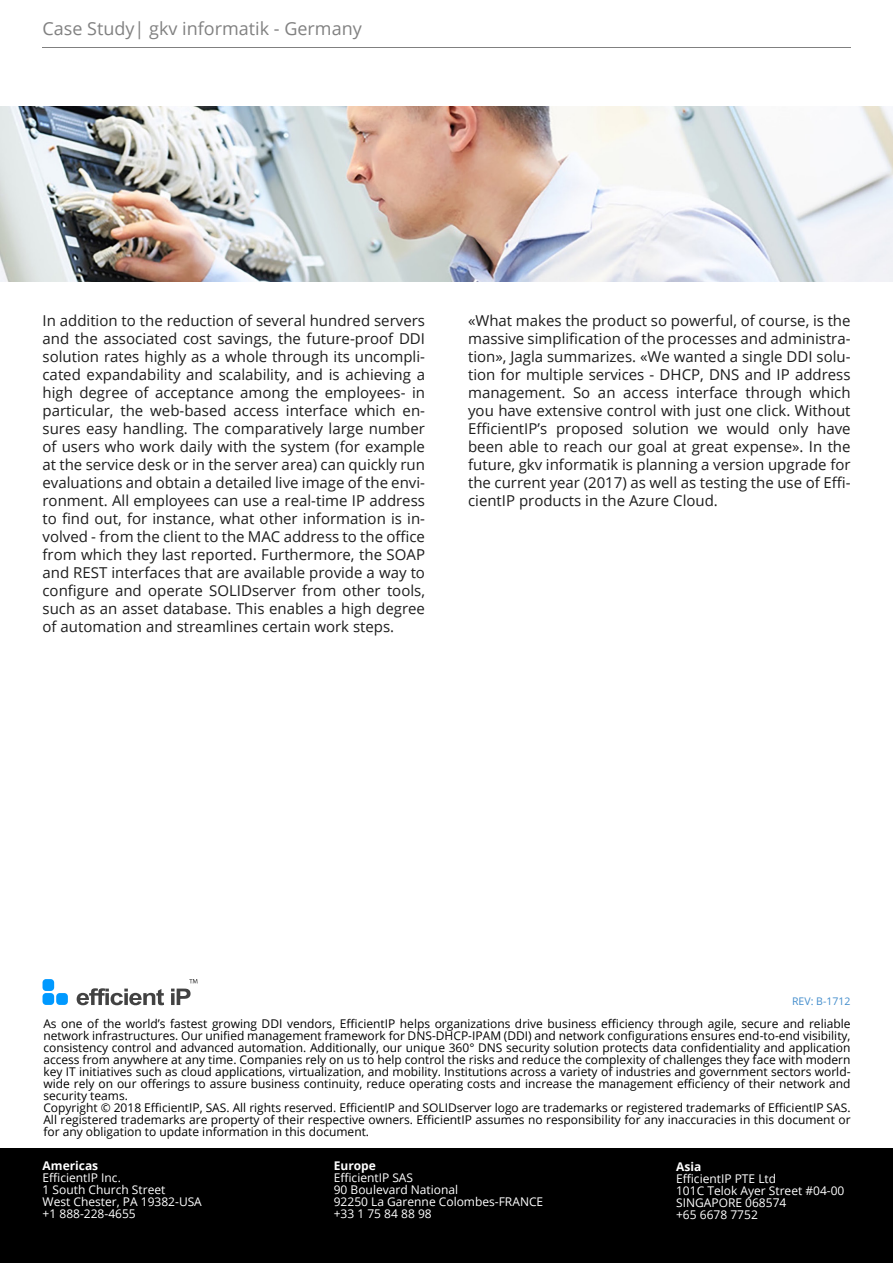
<style>
.page{position:relative;width:893px;height:1263px;background:#fff}
.page>*{position:absolute;margin:0;border:0;box-sizing:border-box;transform-origin:0 0}
.t1{font:18px "Open Sans";color:#818181}
.Body{font:15px/18px "Open Sans";color:#1d1d1d;text-align:justify}
.t2{font:12px/12px "Open Sans";color:#010101}
.t3{font:12px/12px "Open Sans";color:#fff}
.t4{font:700 12px "Open Sans";color:#fff}
.HeaderTitle1{font:10.5px "Open Sans";color:#438dcc}
</style>
<div class="page">
<div style="left:0;top:1148px;width:893px;height:115px;background:#000"></div>
<div style="left:43px;top:993px;width:11px;height:12px;background:#09f;border-radius:4px"></div>
<div style="left:43px;top:979px;width:11px;height:12px;background:#09f;border-radius:4px"></div>
<div style="left:56px;top:993px;width:12px;height:12px;background:#09f;border-radius:4px"></div>
<svg style="left:77px;top:988px;width:87px;height:17px"></svg>
<svg style="left:171px;top:979px;width:27px;height:26px"></svg>
<hr style="left:43px;top:47px;width:807px;height:1px;background:#808080">
<img style="left:0;top:106px;width:893px;height:176px">
<p class="t1" style="left:42px;top:16px;width:321px">Case Study| gkv informatik - Germany</p>
<p class="Body" style="left:43px;top:311px;width:384px">In addition to the reduction of several hundred servers and the associated cost savings, the future-proof DDI solution rates highly as a whole through its uncompli&shy;cated expandability and scalability, and is achieving a high degree of acceptance among the employees- in particular, the web-based access interface which en&shy;sures easy handling. The comparatively large number of users who work daily with the system (for example at the service desk or in the server area) can quickly run evaluations and obtain a detailed live image of the envi&shy;ronment. All employees can use a real-time IP address to find out, for instance, what other information is in&shy;volved - from the client to the MAC address to the office from which they last reported. Furthermore, the SOAP and REST interfaces that are available provide a way to configure and operate SOLIDserver from other tools, such as an asset database. This enables a high degree of automation and streamlines certain work steps.</p>
<p class="Body" style="left:468px;top:311px;width:384px">«What makes the product so powerful, of course, is the massive simplification of the processes and administra&shy;tion», Jagla summarizes. «We wanted a single DDI solu&shy;tion for multiple services - DHCP, DNS and IP address management. So an access interface through which you have extensive control with just one click. Without EfficientIP’s proposed solution we would only have been able to reach our goal at great expense». In the future, gkv informatik is planning a version upgrade for the current year (2017) as well as testing the use of Effi&shy;cientIP products in the Azure Cloud.</p>
<p class="HeaderTitle1" style="left:792px;top:994px;width:60px">REV: B-1712</p>
<p class="t2" style="left:43px;top:1017px;width:809px">As one of the world’s fastest growing DDI vendors, EfficientIP helps organizations drive business efficiency through agile, secure and reliable network infrastructures. Our unified management framework for DNS-DHCP-IPAM (DDI) and network configurations ensures end-to-end visibility, consistency control and advanced automation. Additionally, our unique 360° DNS security solution protects data confidentiality and application access from anywhere at any time. Companies rely on us to help control the risks and reduce the complexity of challenges they face with modern key IT initiatives such as cloud applications, virtualization, and mobility. Institutions across a variety of industries and government sectors world&shy;wide rely on our offerings to assure business continuity, reduce operating costs and increase the management efficiency of their network and security teams.<br>Copyright © 2018 EfficientIP, SAS. All rights reserved. EfficientIP and SOLIDserver logo are trademarks or registered trademarks of EfficientIP SAS.<br>All registered trademarks are property of their respective owners. EfficientIP assumes no responsibility for any inaccuracies in this document or for any obligation to update information in this document.</p>
<p class="t4" style="left:43px;top:1157px;width:57px">Americas</p>
<p class="t3" style="left:43px;top:1172px;width:161px">EfficientIP Inc.<br>1 South Church Street<br>West Chester, PA 19382-USA +1 888-228-4655</p>
<p class="t4" style="left:334px;top:1157px;width:44px">Europe</p>
<p class="t3" style="left:334px;top:1172px;width:211px">EfficientIP SAS<br>90 Boulevard National<br>92250 La Garenne Colombes-FRANCE +33 1 75 84 88 98</p>
<p class="t4" style="left:676px;top:1158px;width:27px">Asia</p>
<p class="t3" style="left:676px;top:1172px;width:170px">EfficientIP PTE Ltd<br>101C Telok Ayer Street #04-00<br>SINGAPORE 068574<br>+65 6678 7752</p>
</div>
